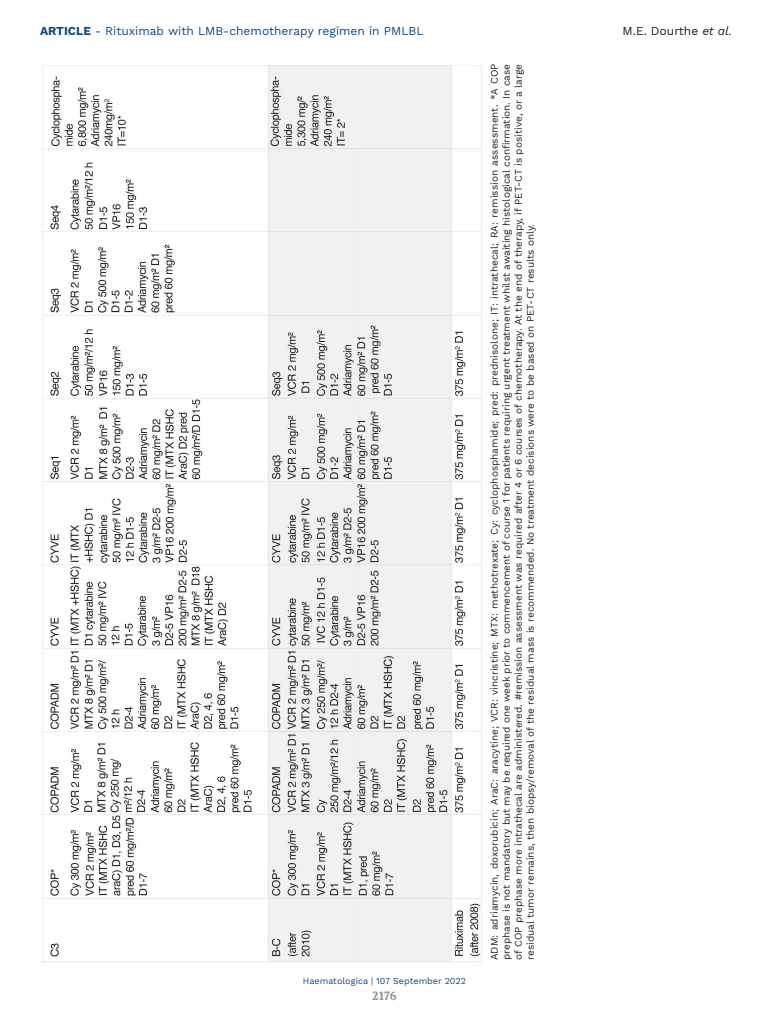
<style>
.page{position:relative;width:768px;height:1024px;background:#fff}
.page>*{position:absolute;margin:0;border:0;box-sizing:border-box;transform-origin:0 0}
.t1{font:12px "Work Sans";color:#134a80}
.t2{font:12px "Work Sans";color:#231f20}
.t3{font:700 12px "Volkhov";color:#939598}
.t4{font:10px/12px "Work Sans";color:#231f20;text-align:justify}
.t5{font:9px "Work Sans";color:#134a80}
.s1{font-weight:700}
.s2{font-style:italic}
</style>
<div class="page">
<img style="left:42px;top:65px;width:440px;height:897px">
<p class="t1" style="left:40px;top:24px;width:385px"><span class="s1">ARTICLE</span> - Rituximab with LMB-chemotherapy regimen in PMLBL</p>
<p class="t2" style="left:623px;top:24px;width:111px">M.E. Dourthe <span class="s2">et al.</span></p>
<p class="t5" style="left:303px;top:976px;width:165px">Haematologica | 107 September 2022</p>
<p class="t3" style="left:372px;top:988px;width:26px">2176</p>
<p class="t4" style="left:488px;top:960px;width:898px;rotate:-90deg">ADM: adriamycin, doxorubicin; AraC: aracytine; VCR: vincristine; MTX: methotrexate; Cy: cyclophosphamide; pred: prednisolone; IT: intrathecal; RA: remission assessment. *A COP prephase is not mandatory but may be required one week prior to commencement of course 1 for patients requiring urgent treatment whilst awaiting histological confirmation. In case of COP prephase more intrathecal are administered. #remission assessment was required after 4 or 6 courses of chemotherapy. At the end of therapy, if PET-CT is positive, or a large residual tumor remains, then biopsy/removal of the residual mass is recommended. No treatment decisions were to be based on PET-CT results only.</p>
</div>
